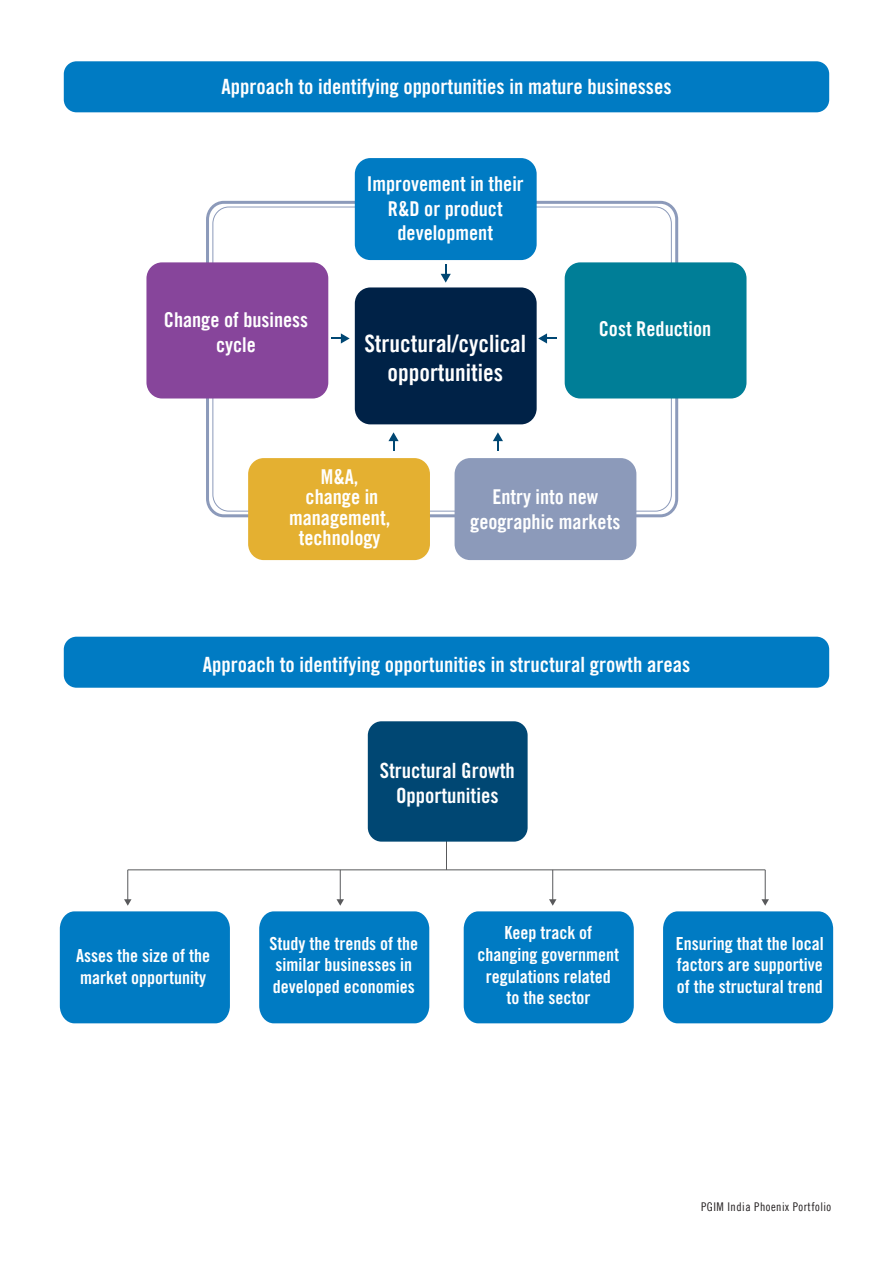
<style>
.page{position:relative;width:893px;height:1263px;background:#fff}
.page>*{position:absolute;margin:0;border:0;box-sizing:border-box;transform-origin:0 0}
.t1{font:23.85px/28.7px "Trade Gothic LT Com Bd Cn 20";color:#fff;text-align:center}
.t2{font:700 condensed 21px/25.2px "Prudential Modern";color:#fff;text-align:center}
.t3{font:20.55px/24.6px "Trade Gothic LT Com Bd Cn 20";color:#fff;text-align:center}
.t4{font:700 condensed 18px/21.6px "Prudential Modern";color:#fff}
.t5{font:12px "Trade Gothic LT Com Cn 18";letter-spacing:.04em;color:#231f20}
</style>
<div class="page">
<div style="left:64px;top:61px;width:765px;height:51px;background:#007bc3;border-radius:13px"></div>
<div style="left:64px;top:637px;width:765px;height:51px;background:#007bc3;border-radius:13px"></div>
<div style="left:355px;top:158px;width:182px;height:102px;background:#007bc3;border-radius:16px"></div>
<div style="left:355px;top:287px;width:182px;height:137px;background:#002247;border-radius:16px"></div>
<div style="left:565px;top:262px;width:181px;height:136px;background:#007e97;border-radius:16px"></div>
<div style="left:146px;top:262px;width:182px;height:136px;background:#87459b;border-radius:16px"></div>
<svg style="left:441px;top:264px;width:10px;height:19px"></svg>
<svg style="left:331px;top:333px;width:19px;height:11px"></svg>
<svg style="left:538px;top:333px;width:19px;height:11px"></svg>
<div style="left:248px;top:458px;width:182px;height:102px;background:#e4b031;border-radius:16px"></div>
<div style="left:455px;top:458px;width:181px;height:102px;background:#8c9aba;border-radius:16px"></div>
<svg style="left:388px;top:432px;width:11px;height:19px"></svg>
<svg style="left:493px;top:432px;width:10px;height:19px"></svg>
<hr style="left:446px;top:834px;width:1px;height:36px;background:#58595b">
<hr style="left:340px;top:870px;width:1px;height:30px;background:#58595b">
<hr style="left:552px;top:870px;width:1px;height:30px;background:#58595b">
<hr style="left:765px;top:870px;width:1px;height:30px;background:#58595b">
<hr style="left:127px;top:870px;width:1px;height:30px;background:#58595b">
<svg style="left:259px;top:899px;width:170px;height:124px;background:#1d89c9"></svg>
<svg style="left:464px;top:899px;width:170px;height:124px;background:#1b89c9"></svg>
<svg style="left:663px;top:899px;width:170px;height:124px;background:#1c89c9"></svg>
<svg style="left:60px;top:899px;width:170px;height:124px;background:#1c89c9"></svg>
<div style="left:368px;top:721px;width:160px;height:121px;background:#004773;border-radius:14px"></div>
<hr style="left:128px;top:869px;width:637px;height:1px;background:#58595b">
<p class="t2" style="left:221px;top:74px;width:452px">Approach to identifying opportunities in mature businesses</p>
<p class="t3" style="left:164px;top:307px;width:146px">Change of business cycle</p>
<p class="t3" style="left:367px;top:171px;width:158px">Improvement in their<br>R&amp;D or product development</p>
<h1 class="t1" style="left:364px;top:329px;width:163px">Structural/cyclical opportunities</h1>
<p class="t3" style="left:599px;top:316px;width:114px">Cost Reduction</p>
<p class="t3" style="left:289px;top:466px;width:103px;line-height:20.5px">M&amp;A,<br>change in management, technology</p>
<p class="t3" style="left:470px;top:484px;width:152px">Entry into new geographic markets</p>
<p class="t2" style="left:203px;top:652px;width:489px">Approach to identifying opportunities in structural growth areas</p>
<p class="t4" style="left:76px;top:945px;width:135px">Asses the size of the market opportunity</p>
<p class="t2" style="left:380px;top:758px;width:137px">Structural Growth<br>Opportunities</p>
<p class="t4" style="left:269px;top:932px;width:150px">Study the trends of the similar businesses in developed economies</p>
<p class="t4" style="left:477px;top:922px;width:143px;text-align:center">Keep track of changing government regulations related to the sector</p>
<p class="t4" style="left:676px;top:932px;width:149px;text-align:justify">Ensuring that the local factors are supportive of the structural trend</p>
<p class="t5" style="left:701px;top:1199px;width:132px">PGIM India Phoenix Portfolio</p>
</div>
